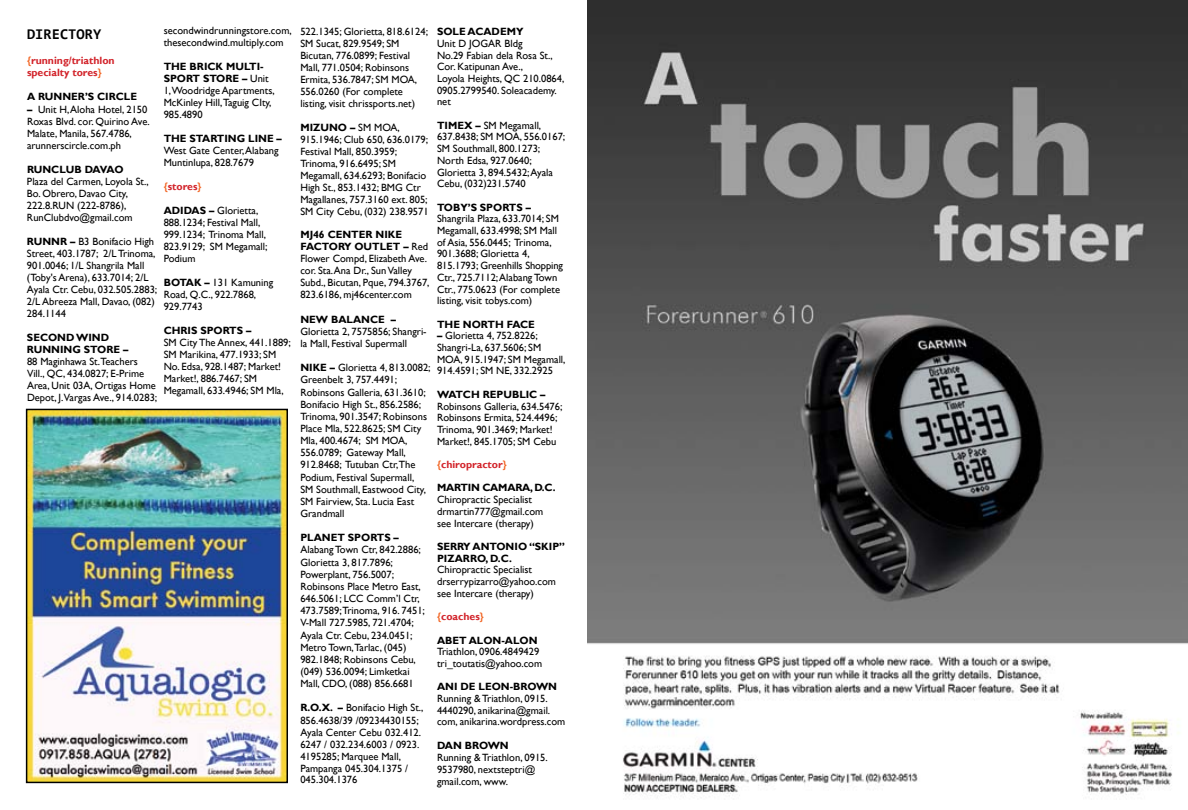
<style>
.page{position:relative;width:1188px;height:810px;background:#fff}
.page>*{position:absolute;margin:0;border:0;box-sizing:border-box;transform-origin:0 0}
.t1{font:700 15px "Consolas";color:#000}
.t2{font:10.5px/12px "Gill Sans";color:#000}
.t3{font:700 10.5px/12px "Gill Sans";color:#000}
.t4{font:700 10.5px/12px "Gill Sans";color:#d2232a}
.s1{font-weight:700}
.s2{color:#f26523}
</style>
<div class="page">
<img style="left:588px;top:0;width:600px;height:798px">
<img style="left:29px;top:412px;width:256px;height:368px">
<div style="left:26px;top:409px;width:262px;height:374px;border:2px solid #000"></div>
<h1 class="t1" style="left:27px;top:25px;width:76px">DIRECTORY</h1>
<p class="t2" style="left:164px;top:25px;width:130px">secondwindrunningstore.com, thesecondwind.multiply.com</p>
<p class="t2" style="left:164px;top:61px;width:113px"><span class="s1">THE BRICK MULTI-<br>SPORT STORE –</span> Unit<br>1,Woodridge Apartments,<br>McKinley Hill,Taguig CIty,<br>985.4890</p>
<p class="t3" style="left:164px;top:133px;width:120px">THE STARTING LINE –</p>
<p class="t2" style="left:164px;top:145px;width:116px">West Gate Center, Alabang<br>Muntinlupa, 828.7679</p>
<p class="t4" style="left:164px;top:181px;width:39px"><span class="s2">{</span>STORES<span class="s2">}</span></p>
<p class="t3" style="left:164px;top:205px;width:16px">ADIDAS</p>
<p class="t4" style="left:27px;top:55px;width:89px"><span class="s2">{</span>RUNNING/TRIATHLON<br>SPECIALTY TORES<span class="s2">}</span></p>
<p class="t3" style="left:27px;top:91px;width:27px">A RUNNER</p>
<p class="t3" style="left:85px;top:91px;width:52px">’S CIRCLE</p>
<p class="t2" style="left:27px;top:103px;width:124px"><span class="s1">–</span> Unit H, Aloha Hotel, 2150<br>Roxas Blvd. cor. Quirino Ave.<br>Malate, Manila, 567.4786, arunnerscircle.com.ph</p>
<p class="t3" style="left:27px;top:163px;width:41px">RUNCLUB</p>
<p class="t3" style="left:85px;top:163px;width:17px">DAVAO</p>
<p class="t2" style="left:27px;top:175px;width:123px">Plaza del Carmen, Loyola St.,<br>Bo. Obrero, Davao City,<br>222.8.RUN (222-8786),<br>RunClubdvo@gmail.com</p>
<p class="t2" style="left:27px;top:235px;width:132px"><span class="s1">RUNNR –</span> B3 Bonifacio High<br>Street, 403.1787; 2/L Trinoma,<br>901.0046; 1/L Shangrila Mall (Toby's Arena), 633.7014; 2/L<br>Ayala Ctr. Cebu, 032.505.2883;<br>2/L Abreeza Mall, Davao, (082)<br>284.1144</p>
<p class="t3" style="left:27px;top:331px;width:84px">SECOND WIND<br>RUNNING</p>
<p class="t2" style="left:164px;top:205px;width:105px;text-indent:45px"><span class="s1">–</span> Glorietta,<br>888.1234; Festival Mall,<br>999.1234; Trinoma Mall,<br>823.9129; SM Megamall;<br>Podium</p>
<p class="t2" style="left:164px;top:277px;width:111px"><span class="s1">BOTAK –</span> 131 Kamuning<br>Road, Q.C., 922.7868,<br>929.7743</p>
<p class="t3" style="left:164px;top:325px;width:89px">CHRIS SPORTS –</p>
<p class="t2" style="left:164px;top:337px;width:129px">SM City The Annex, 441.1889;<br>SM Marikina, 477.1933; SM<br>No. Edsa, 928.1487; Market!<br>Market!, 886.7467; SM<br>Megamall, 633.4946; SM Mla,</p>
<p class="t3" style="left:84px;top:343px;width:9px">STORE</p>
<p class="t3" style="left:123px;top:343px;width:7px">–</p>
<p class="t2" style="left:27px;top:355px;width:132px">88 Maginhawa St.Teachers<br>Vill., QC, 434.0827; E-Prime<br>Area, Unit 03A, Ortigas Home<br>Depot, J.Vargas Ave., 914.0283;</p>
<p class="t2" style="left:300px;top:26px;width:129px">522.1345; Glorietta, 818.6124;<br>SM Sucat, 829.9549; SM<br>Bicutan, 776.0899; Festival<br>Mall, 771.0504; Robinsons<br>Ermita, 536.7847; SM MOA,<br>556.0260 (For complete listing, visit chrissports.net)</p>
<p class="t2" style="left:300px;top:122px;width:130px"><span class="s1">MIZUNO –</span> SM MOA,<br>915.1946; Club 650, 636.0179;<br>Festival Mall, 850.3959;<br>Trinoma, 916.6495; SM<br>Megamall, 634.6293; Bonifacio<br>High St., 853.1432; BMG Ctr<br>Magallanes, 757.3160 ext. 805;<br>SM City Cebu, (032) 238.9571</p>
<p class="t3" style="left:300px;top:229px;width:44px">MJ46 CENTER</p>
<p class="t3" style="left:376px;top:229px;width:16px">NIKE</p>
<p class="t3" style="left:300px;top:241px;width:15px">FACTORY</p>
<p class="t3" style="left:354px;top:241px;width:18px">OUTLET</p>
<p class="t3" style="left:437px;top:26px;width:88px">SOLE ACADEMY</p>
<p class="t2" style="left:437px;top:38px;width:129px">Unit D JOGAR Bldg<br>No.29 Fabian dela Rosa St.,<br>Cor. Katipunan Ave.,<br>Loyola Heights, QC 210.0864,<br>0905.2799540. Soleacademy. net</p>
<p class="t3" style="left:437px;top:120px;width:16px">TIMEX</p>
<p class="t2" style="left:437px;top:120px;width:130px;text-indent:38px"><span class="s1">–</span> SM Megamall,<br>637.8438; SM MOA, 556.0167;<br>SM Southmall, 800.1273;<br>North Edsa, 927.0640;<br>Glorietta 3, 894.5432; Ayala<br>Cebu, (032)231.5740</p>
<p class="t3" style="left:437px;top:201px;width:95px">TOBY’S SPORTS –</p>
<p class="t2" style="left:437px;top:213px;width:127px">Shangrila Plaza, 633.7014; SM<br>Megamall, 633.4998; SM Mall of Asia, 556.0445; Trinoma,<br>901.3688; Glorietta 4,<br>815.1793; Greenhills Shopping<br>Ctr., 725.7112; Alabang Town<br>Ctr., 775.0623 (For complete listing, visit tobys.com)</p>
<p class="t3" style="left:437px;top:318px;width:99px">THE NORTH FACE</p>
<p class="t2" style="left:437px;top:330px;width:130px"><span class="s1">–</span> Glorietta 4, 752.8226;<br>Shangri-La, 637.5606; SM<br>MOA, 915.1947; SM Megamall,<br>914.4591; SM NE, 332.2925</p>
<p class="t3" style="left:437px;top:389px;width:21px">WATCH</p>
<p class="t3" style="left:483px;top:389px;width:15px">REPUBLIC</p>
<p class="t3" style="left:540px;top:389px;width:7px">–</p>
<p class="t2" style="left:437px;top:400px;width:127px">Robinsons Galleria, 634.5476;<br>Robinsons Ermita, 524.4496;<br>Trinoma, 901.3469; Market!<br>Market!, 845.1705; SM Cebu</p>
<p class="t4" style="left:437px;top:459px;width:71px"><span class="s2">{</span>CHIROPRACTOR<span class="s2">}</span></p>
<p class="t3" style="left:437px;top:482px;width:17px">MARTIN</p>
<p class="t3" style="left:482px;top:482px;width:17px">CAMARA</p>
<p class="t3" style="left:530px;top:482px;width:27px">, D.C.</p>
<p class="t2" style="left:437px;top:494px;width:108px">Chiropractic Specialist drmartin777@gmail.com see Intercare (therapy)</p>
<p class="t3" style="left:437px;top:541px;width:14px">SERRY</p>
<p class="t3" style="left:473px;top:541px;width:94px">ANTONIO “SKIP”</p>
<p class="t3" style="left:437px;top:552px;width:15px">PIZARRO</p>
<p class="t3" style="left:486px;top:552px;width:28px">, D.C.</p>
<p class="t2" style="left:437px;top:564px;width:120px">Chiropractic Specialist drserrypizarro@yahoo.com see Intercare (therapy)</p>
<p class="t4" style="left:437px;top:611px;width:48px"><span class="s2">{</span>COACHES<span class="s2">}</span></p>
<p class="t3" style="left:437px;top:634px;width:17px">ABET</p>
<p class="t3" style="left:469px;top:634px;width:17px">ALON</p>
<p class="t3" style="left:501px;top:634px;width:13px">-ALON</p>
<p class="t2" style="left:437px;top:646px;width:107px">Triathlon, 0906.4849429 tri_toutatis@yahoo.com</p>
<p class="t3" style="left:437px;top:681px;width:122px">ANI DE LEON-BROWN</p>
<p class="t2" style="left:437px;top:693px;width:130px">Running &amp; Triathlon, 0915.<br>4440290, anikarina@gmail. com, anikarina.wordpress.com</p>
<p class="t3" style="left:437px;top:740px;width:73px">DAN BROWN</p>
<p class="t2" style="left:437px;top:752px;width:112px">Running &amp; Triathlon, 0915.<br>9537980, nextsteptri@ gmail.com, www.</p>
<p class="t2" style="left:300px;top:240px;width:131px;text-indent:103px"><span class="s1">–</span> Red<br>Flower Compd, Elizabeth Ave. cor. Sta. Ana Dr., Sun Valley<br>Subd., Bicutan, Pque, 794.3767,<br>823.6186, mj46center.com</p>
<p class="t3" style="left:300px;top:313px;width:97px">NEW BALANCE –</p>
<p class="t2" style="left:300px;top:325px;width:128px">Glorietta 2, 7575856; Shangri&shy;la Mall, Festival Supermall</p>
<p class="t3" style="left:300px;top:362px;width:16px">NIKE</p>
<p class="t2" style="left:300px;top:362px;width:132px;text-indent:29px"><span class="s1">–</span> Glorietta 4, 813.0082;<br>Greenbelt 3, 757.4491;<br>Robinsons Galleria, 631.3610;<br>Bonifacio High St., 856.2586;<br>Trinoma, 901.3547; Robinsons<br>Place Mla, 522.8625; SM City<br>Mla, 400.4674; SM MOA,<br>556.0789; Gateway Mall,<br>912.8468; Tutuban Ctr,The<br>Podium, Festival Supermall,<br>SM Southmall, Eastwood City,<br>SM Fairview, Sta. Lucia East<br>Grandmall</p>
<p class="t3" style="left:300px;top:532px;width:100px">PLANET SPORTS –</p>
<p class="t2" style="left:300px;top:544px;width:126px">Alabang Town Ctr, 842.2886;<br>Glorietta 3, 817.7896;<br>Powerplant, 756.5007;<br>Robinsons Place Metro East,<br>646.5061; LCC Comm’l Ctr,<br>473.7589;Trinoma, 916. 7451;<br>V-Mall 727.5985, 721.4704;<br>Ayala Ctr. Cebu, 234.0451;<br>Metro Town,Tarlac, (045)<br>982.1848; Robinsons Cebu, (049) 536.0094; Limketkai<br>Mall, CDO, (088) 856.6681</p>
<p class="t2" style="left:300px;top:702px;width:125px"><span class="s1">R.O.X. –</span> Bonifacio High St.,<br>856.4638/39 /09234430155;<br>Ayala Center Cebu 032.412.<br>6247 / 032.234.6003 / 0923.<br>4195285; Marquee Mall,<br>Pampanga 045.304.1375 /<br>045.304.1376</p>
</div>
